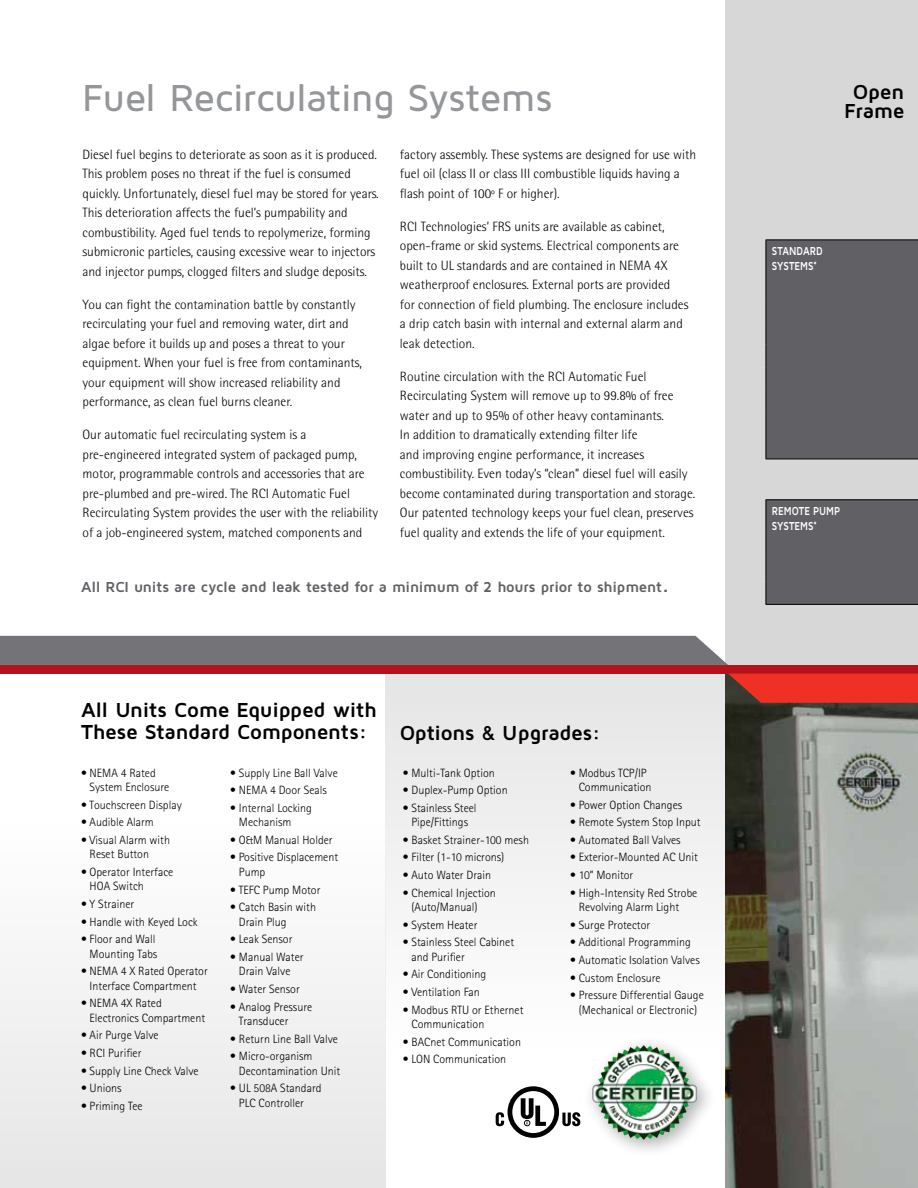
<style>
.page{position:relative;width:918px;height:1188px;background:#fff}
.page>*{position:absolute;margin:0;border:0;box-sizing:border-box;transform-origin:0 0}
.t1{font:500 39px "Maven Pro";letter-spacing:-.015em;color:#949699}
.t2{font:700 21px/19.5px "Maven Pro";letter-spacing:-.015em;color:#000;text-align:center}
.t3{font:700 15px "Maven Pro";letter-spacing:-.015em;color:#606065}
.t4{font:300 13.5px/19.5px "Rotis Semi Sans";color:#000}
.t5{font:300 12px/14.4px "Rotis Sans Serif";color:#000}
.t6{font:700 12px/14.4px "Maven Pro";letter-spacing:-.005em;color:#fff;scale:.8 1}
.s1{font-size:21px}
</style>
<div class="page">
<div style="left:726px;top:0;width:192px;height:669px;background:#d8d7d8"></div>
<div style="left:0;top:669px;width:386px;height:519px;background:linear-gradient(to bottom,#fff,#e8e8e8)"></div>
<img style="left:763px;top:703px;width:155px;height:485px">
<svg style="left:386px;top:674px;width:377px;height:514px;fill:#f3f3f3"></svg>
<div style="left:582px;top:1036px;width:135px;height:123px;background:#000;opacity:.32"></div>
<img style="left:592px;top:1045px;width:52px;height:61px">
<div style="left:0;top:636px;width:728px;height:29px;background:#747378"></div>
<div style="left:0;top:665px;width:918px;height:9px;background:#b5121b"></div>
<svg style="left:728px;top:674px;width:190px;height:29px;background:#dc3125"></svg>
<svg style="left:562px;top:1112px;width:18px;height:14px"></svg>
<div style="left:508px;top:1086px;width:51px;height:52px;background:#000;border-radius:50%"></div>
<div style="left:512px;top:1091px;width:42px;height:42px;background:#fff;border-radius:50%"></div>
<svg style="left:521px;top:1098px;width:25px;height:28px"></svg>
<svg style="left:496px;top:1112px;width:8px;height:14px"></svg>
<svg style="left:767px;top:241px;width:151px;height:363px;background:#6c6c71"></svg>
<hr style="left:766px;top:604px;width:152px;height:1px;background:#000">
<hr style="left:766px;top:459px;width:152px;height:1px;background:#000">
<hr style="left:766px;top:240px;width:152px;height:1px;background:#000">
<hr style="left:766px;top:240px;width:1px;height:36px;background:#000">
<svg style="left:766px;top:276px;width:1px;height:183px"></svg>
<hr style="left:766px;top:499px;width:152px;height:1px;background:#000">
<hr style="left:766px;top:500px;width:1px;height:36px;background:#000">
<svg style="left:766px;top:536px;width:1px;height:68px"></svg>
<h1 class="t1" style="left:82px;top:73px;width:472px">Fuel Recirculating Systems</h1>
<p class="t4" style="left:83px;top:145px;width:298px">Diesel fuel begins to deteriorate as soon as it is produced.<br>This problem poses no threat if the fuel is consumed quickly. Unfortunately, diesel fuel may be stored for years.<br>This deterioration affects the fuel’s pumpability and combustibility. Aged fuel tends to repolymerize, forming submicronic particles, causing excessive wear to injectors and injector pumps, clogged filters and sludge deposits.</p>
<p class="t4" style="left:83px;top:294px;width:281px">You can fight the contamination battle by constantly recirculating your fuel and removing water, dirt and algae before it builds up and poses a threat to your equipment. When your fuel is free from contaminants, your equipment will show increased reliability and performance, as clean fuel burns cleaner.</p>
<p class="t4" style="left:83px;top:425px;width:297px">Our automatic fuel recirculating system is a pre-engineered integrated system of packaged pump, motor, programmable controls and accessories that are pre-plumbed and pre-wired. The RCI Automatic Fuel Recirculating System provides the user with the reliability of a job-engineered system, matched components and</p>
<p class="t4" style="left:400px;top:144px;width:298px">factory assembly. These systems are designed for use with fuel oil (class II or class III combustible liquids having a flash point of 100º F or higher).</p>
<p class="t4" style="left:400px;top:216px;width:290px">RCI Technologies’ FRS units are available as cabinet, open-frame or skid systems. Electrical components are built to UL standards and are contained in NEMA 4X weatherproof enclosures. External ports are provided for connection of field plumbing. The enclosure includes a drip catch basin with internal and external alarm and leak detection.</p>
<p class="t4" style="left:400px;top:366px;width:297px">Routine circulation with the RCI Automatic Fuel Recirculating System will remove up to 99.8% of free water and up to 95% of other heavy contaminants.<br>In addition to dramatically extending filter life<br>and improving engine performance, it increases combustibility. Even today’s “clean” diesel fuel will easily become contaminated during transportation and storage.<br>Our patented technology keeps your fuel clean, preserves fuel quality and extends the life of your equipment.</p>
<p class="t3" style="left:81px;top:577px;width:590px">All RCI units are cycle and leak tested for a minimum of 2 hours prior to shipment<span class="s1">.</span></p>
<h2 class="t2" style="left:81px;top:698px;width:297px;line-height:22.5px;text-align:left">All Units Come Equipped with<br>These Standard Components:</h2>
<p class="t5" style="left:90px;top:765px;width:81px;text-indent:-9px">• NEMA 4 Rated<br>System Enclosure</p>
<p class="t5" style="left:81px;top:797px;width:102px">• Touchscreen Display</p>
<p class="t5" style="left:81px;top:815px;width:74px">• Audible Alarm</p>
<p class="t5" style="left:90px;top:833px;width:82px;text-indent:-9px">• Visual Alarm with<br>Reset Button</p>
<p class="t5" style="left:90px;top:865px;width:85px;text-indent:-9px">• Operator Interface<br>HOA Switch</p>
<p class="t5" style="left:81px;top:897px;width:55px">• Y Strainer</p>
<p class="t5" style="left:81px;top:914px;width:118px">• Handle with Keyed Lock</p>
<p class="t5" style="left:81px;top:932px;width:78px;text-align:right">• Floor and Wall<br>Mounting Tabs</p>
<p class="t5" style="left:81px;top:964px;width:128px;text-align:center">• NEMA 4 X Rated Operator<br>Interface Compartment</p>
<p class="t5" style="left:90px;top:996px;width:117px;text-indent:-9px">• NEMA 4X Rated<br>Electronics Compartment</p>
<p class="t5" style="left:81px;top:1028px;width:79px">• Air Purge Valve</p>
<p class="t5" style="left:81px;top:1046px;width:62px">• RCI Purifier</p>
<p class="t5" style="left:81px;top:1063px;width:119px">• Supply Line Check Valve</p>
<p class="t5" style="left:81px;top:1081px;width:42px">• Unions</p>
<p class="t5" style="left:81px;top:1099px;width:63px">• Priming Tee</p>
<p class="t5" style="left:230px;top:765px;width:109px">• Supply Line Ball Valve</p>
<p class="t5" style="left:230px;top:783px;width:98px">• NEMA 4 Door Seals</p>
<p class="t5" style="left:239px;top:801px;width:75px;text-indent:-9px">• Internal Locking<br>Mechanism</p>
<p class="t5" style="left:230px;top:833px;width:104px">• O&amp;M Manual Holder</p>
<p class="t5" style="left:239px;top:850px;width:101px;text-indent:-9px">• Positive Displacement<br>Pump</p>
<p class="t5" style="left:230px;top:882px;width:92px">• TEFC Pump Motor</p>
<p class="t5" style="left:239px;top:900px;width:79px;text-indent:-9px">• Catch Basin with<br>Drain Plug</p>
<p class="t5" style="left:230px;top:932px;width:64px">• Leak Sensor</p>
<p class="t5" style="left:230px;top:950px;width:75px;text-align:center">• Manual Water<br>Drain Valve</p>
<p class="t5" style="left:230px;top:982px;width:71px">• Water Sensor</p>
<p class="t5" style="left:239px;top:999px;width:75px;text-indent:-9px">• Analog Pressure<br>Transducer</p>
<p class="t5" style="left:230px;top:1031px;width:109px">• Return Line Ball Valve</p>
<p class="t5" style="left:239px;top:1049px;width:103px;text-indent:-9px">• Micro-organism<br>Decontamination Unit</p>
<p class="t5" style="left:239px;top:1081px;width:84px;text-indent:-9px">• UL 508A Standard<br>PLC Controller</p>
<h2 class="t2" style="left:400px;top:723px;width:202px">Options &amp; Upgrades:</h2>
<p class="t5" style="left:403px;top:765px;width:93px">• Multi-Tank Option</p>
<p class="t5" style="left:403px;top:783px;width:106px">• Duplex-Pump Option</p>
<p class="t5" style="left:403px;top:801px;width:75px;text-align:center">• Stainless Steel<br>Pipe/Fittings</p>
<p class="t5" style="left:403px;top:833px;width:128px">• Basket Strainer-100 mesh</p>
<p class="t5" style="left:403px;top:850px;width:103px">• Filter (1-10 microns)</p>
<p class="t5" style="left:403px;top:868px;width:90px">• Auto Water Drain</p>
<p class="t5" style="left:412px;top:886px;width:86px;text-indent:-9px">• Chemical Injection (Auto/Manual)</p>
<p class="t5" style="left:403px;top:918px;width:76px">• System Heater</p>
<p class="t5" style="left:412px;top:935px;width:104px;text-indent:-9px">• Stainless Steel Cabinet and Purifier</p>
<p class="t5" style="left:403px;top:967px;width:85px">• Air Conditioning</p>
<p class="t5" style="left:403px;top:985px;width:79px">• Ventilation Fan</p>
<p class="t5" style="left:412px;top:1003px;width:113px;text-indent:-9px">• Modbus RTU or Ethernet<br>Communication</p>
<p class="t5" style="left:403px;top:1035px;width:120px">• BACnet Communication</p>
<p class="t5" style="left:403px;top:1052px;width:105px">• LON Communication</p>
<p class="t5" style="left:579px;top:765px;width:74px;text-indent:-9px">• Modbus TCP/IP<br>Communication</p>
<p class="t5" style="left:570px;top:797px;width:114px">• Power Option Changes</p>
<p class="t5" style="left:570px;top:815px;width:132px">• Remote System Stop Input</p>
<p class="t5" style="left:570px;top:833px;width:112px">• Automated Ball Valves</p>
<p class="t5" style="left:570px;top:850px;width:129px">• Exterior-Mounted AC Unit</p>
<p class="t5" style="left:570px;top:868px;width:65px">• 10” Monitor</p>
<p class="t5" style="left:579px;top:886px;width:120px;text-indent:-9px">• High-Intensity Red Strobe<br>Revolving Alarm Light</p>
<p class="t5" style="left:570px;top:918px;width:82px">• Surge Protector</p>
<p class="t5" style="left:570px;top:935px;width:122px">• Additional Programming</p>
<p class="t5" style="left:570px;top:953px;width:131px">• Automatic Isolation Valves</p>
<p class="t5" style="left:570px;top:970px;width:92px">• Custom Enclosure</p>
<p class="t5" style="left:570px;top:988px;width:135px;text-align:center">• Pressure Differential Gauge (Mechanical or Electronic)</p>
<h2 class="t2" style="left:844px;top:81px;width:62px">Open<br>Frame</h2>
<p class="t6" style="left:772px;top:244px;width:65px">STANDARD<br>SYSTEMS*</p>
<p class="t6" style="left:772px;top:504px;width:87px">REMOTE PUMP<br>SYSTEMS*</p>
</div>
